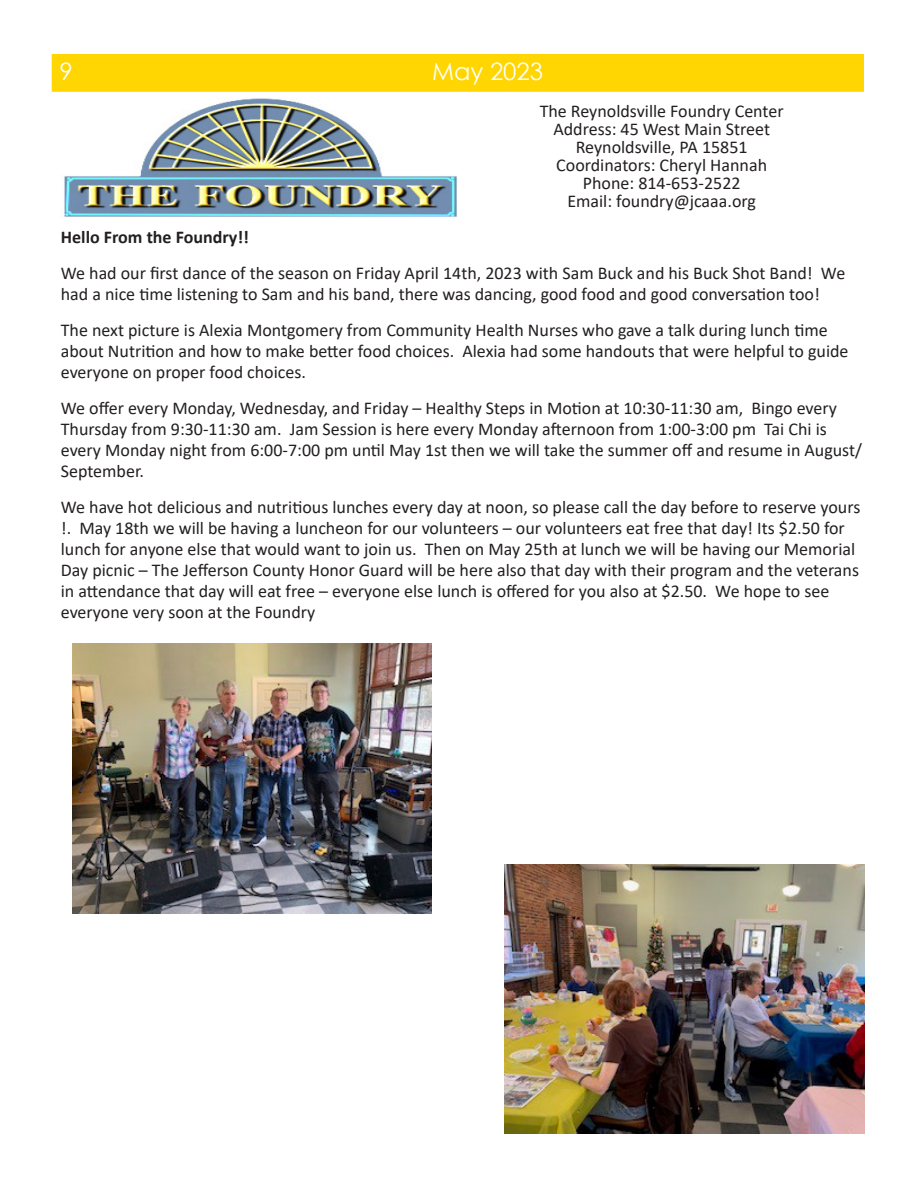
<style>
.page{position:relative;width:918px;height:1188px;background:#fff}
.page>*{position:absolute;margin:0;border:0;box-sizing:border-box;transform-origin:0 0}
.t1{font:24px "Century Gothic";color:#fff}
.t2{font:18px/21px "Calibri";color:#231f20}
.t3{font:700 18px "Calibri";color:#231f20}
</style>
<div class="page">
<div style="left:52px;top:54px;width:812px;height:38px;background:#ffd502"></div>
<img style="left:64px;top:98px;width:394px;height:119px">
<img style="left:72px;top:644px;width:360px;height:270px">
<img style="left:504px;top:864px;width:360px;height:270px">
<p class="t1" style="left:60px;top:54px;width:15px">9</p>
<p class="t1" style="left:432px;top:54px;width:113px">May 2023</p>
<p class="t2" style="left:540px;top:100px;width:245px">The Reynoldsville Foundry Center</p>
<p class="t2" style="left:553px;top:118px;width:218px">Address: 45 West Main Street</p>
<p class="t2" style="left:576px;top:136px;width:173px">Reynoldsville, PA 15851</p>
<p class="t2" style="left:556px;top:154px;width:212px">Coordinators: Cheryl Hannah</p>
<p class="t2" style="left:583px;top:172px;width:159px">Phone: 814-653-2522</p>
<p class="t2" style="left:567px;top:190px;width:190px">Email: foundry@jcaaa.org</p>
<p class="t3" style="left:61px;top:224px;width:190px">Hello From the Foundry!!</p>
<p class="t2" style="left:61px;top:262px;width:786px">We had our first dance of the season on Friday April 14th, 2023 with Sam Buck and his Buck Shot Band! We had a nice time listening to Sam and his band, there was dancing, good food and good conversation too!</p>
<p class="t2" style="left:61px;top:319px;width:789px">The next picture is Alexia Montgomery from Community Health Nurses who gave a talk during lunch time about Nutrition and how to make better food choices. Alexia had some handouts that were helpful to guide everyone on proper food choices.</p>
<p class="t2" style="left:61px;top:397px;width:803px">We offer every Monday, Wednesday, and Friday – Healthy Steps in Motion at 10:30-11:30 am, Bingo every Thursday from 9:30-11:30 am. Jam Session is here every Monday afternoon from 1:00-3:00 pm Tai Chi is every Monday night from 6:00-7:00 pm until May 1st then we will take the summer off and resume in August/ September.</p>
<p class="t2" style="left:61px;top:496px;width:801px">We have hot delicious and nutritious lunches every day at noon, so please call the day before to reserve yours !. May 18th we will be having a luncheon for our volunteers – our volunteers eat free that day! Its $2.50 for lunch for anyone else that would want to join us. Then on May 25th at lunch we will be having our Memorial Day picnic – The Jefferson County Honor Guard will be here also that day with their program and the veterans in attendance that day will eat free – everyone else lunch is offered for you also at $2.50. We hope to see everyone very soon at the Foundry</p>
</div>
